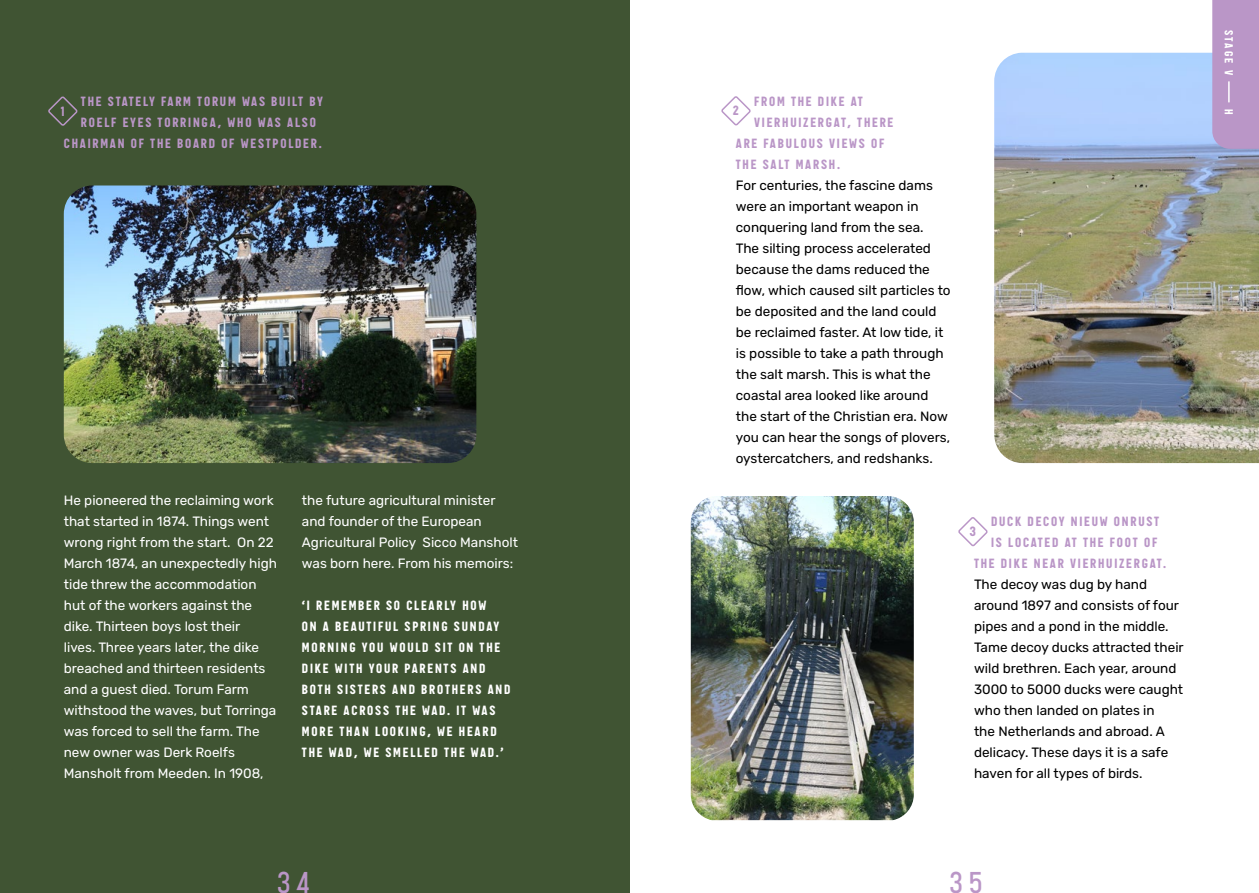
<style>
.page{position:relative;width:1259px;height:893px;background:#fff}
.page>*{position:absolute;margin:0;border:0;box-sizing:border-box;transform-origin:0 0}
.t1{font:700 27px "Targa Pro";color:#ba96c7}
.t2{font:13.5px/21px "Rubik";color:#000}
.t3{font:13.5px/21px "Rubik";color:#fff}
.t4{font:800 12px "Targa Pro";letter-spacing:.15em;color:#ba96c7}
.t5{font:800 12px/21px "Targa Pro";letter-spacing:.15em;color:#fff}
.t6{font:800 10.5px "Targa Pro";letter-spacing:.2em;color:#fff}
</style>
<div class="page">
<div style="left:0;top:0;width:629px;height:893px;background:#405433"></div>
<svg style="left:48px;top:96px;width:30px;height:30px"></svg>
<img style="left:64px;top:185px;width:412px;height:278px">
<img style="left:691px;top:496px;width:223px;height:324px">
<svg style="left:721px;top:96px;width:30px;height:30px"></svg>
<svg style="left:958px;top:517px;width:30px;height:30px"></svg>
<img style="left:994px;top:53px;width:265px;height:410px">
<div style="left:1212px;top:0;width:47px;height:149px;background:#ba96c7"></div>
<p class="t4" style="left:81px;top:92px;width:243px">THE STATELY FARM TORUM WAS BUILT BY</p>
<p class="t4" style="left:81px;top:113px;width:236px">ROELF EYES TORRINGA, WHO WAS ALSO</p>
<p class="t4" style="left:64px;top:134px;width:259px">CHAIRMAN OF THE BOARD OF WESTPOLDER.</p>
<p class="t4" style="left:61px;top:101px;width:5px">1</p>
<p class="t3" style="left:64px;top:491px;width:215px">He pioneered the reclaiming work that started in 1874. Things went wrong right from the start. On 22<br>March 1874, an unexpectedly high tide threw the accommodation hut of the workers against the dike. Thirteen boys lost their<br>lives. Three years later, the dike breached and thirteen residents and a guest died. Torum Farm withstood the waves, but Torringa was forced to sell the farm. The new owner was Derk Roelfs<br>Mansholt from Meeden. In 1908,</p>
<p class="t3" style="left:302px;top:491px;width:217px">the future agricultural minister and founder of the European<br>Agricultural Policy Sicco Mansholt was born here. From his memoirs:</p>
<p class="t5" style="left:302px;top:594px;width:210px">‘I REMEMBER SO CLEARLY HOW<br>ON A BEAUTIFUL SPRING SUNDAY<br>MORNING YOU WOULD SIT ON THE<br>DIKE WITH YOUR PARENTS AND<br>BOTH SISTERS AND BROTHERS AND<br>STARE ACROSS THE WAD. IT WAS<br>MORE THAN LOOKING, WE HEARD<br>THE WAD, WE SMELLED THE WAD.’</p>
<p class="t4" style="left:754px;top:92px;width:110px">FROM THE DIKE AT</p>
<p class="t4" style="left:754px;top:113px;width:141px">VIERHUIZERGAT, THERE</p>
<p class="t4" style="left:736px;top:134px;width:150px">ARE FABULOUS VIEWS OF</p>
<p class="t4" style="left:736px;top:155px;width:106px">THE SALT MARSH.</p>
<p class="t2" style="left:736px;top:176px;width:216px">For centuries, the fascine dams were an important weapon in conquering land from the sea.<br>The silting process accelerated because the dams reduced the flow, which caused silt particles to be deposited and the land could be reclaimed faster. At low tide, it is possible to take a path through the salt marsh. This is what the coastal area looked like around the start of the Christian era. Now you can hear the songs of plovers, oystercatchers, and redshanks.</p>
<p class="t4" style="left:733px;top:101px;width:8px">2</p>
<p class="t4" style="left:991px;top:512px;width:170px">DUCK DECOY NIEUW ONRUST</p>
<p class="t4" style="left:991px;top:533px;width:168px">IS LOCATED AT THE FOOT OF</p>
<p class="t4" style="left:974px;top:554px;width:194px">THE DIKE NEAR VIERHUIZERGAT.</p>
<p class="t2" style="left:974px;top:575px;width:211px">The decoy was dug by hand around 1897 and consists of four pipes and a pond in the middle.<br>Tame decoy ducks attracted their wild brethren. Each year, around<br>3000 to 5000 ducks were caught who then landed on plates in<br>the Netherlands and abroad. A delicacy. These days it is a safe haven for all types of birds.</p>
<p class="t4" style="left:970px;top:522px;width:8px">3</p>
<h1 class="t1" style="left:277px;top:861px;width:34px">34</h1>
<h1 class="t1" style="left:949px;top:861px;width:34px">35</h1>
<p class="t6" style="left:1237px;top:30px;width:46px;rotate:90deg">STAGE V</p>
<p class="t6" style="left:1237px;top:109px;width:7px;rotate:90deg">H</p>
</div>
